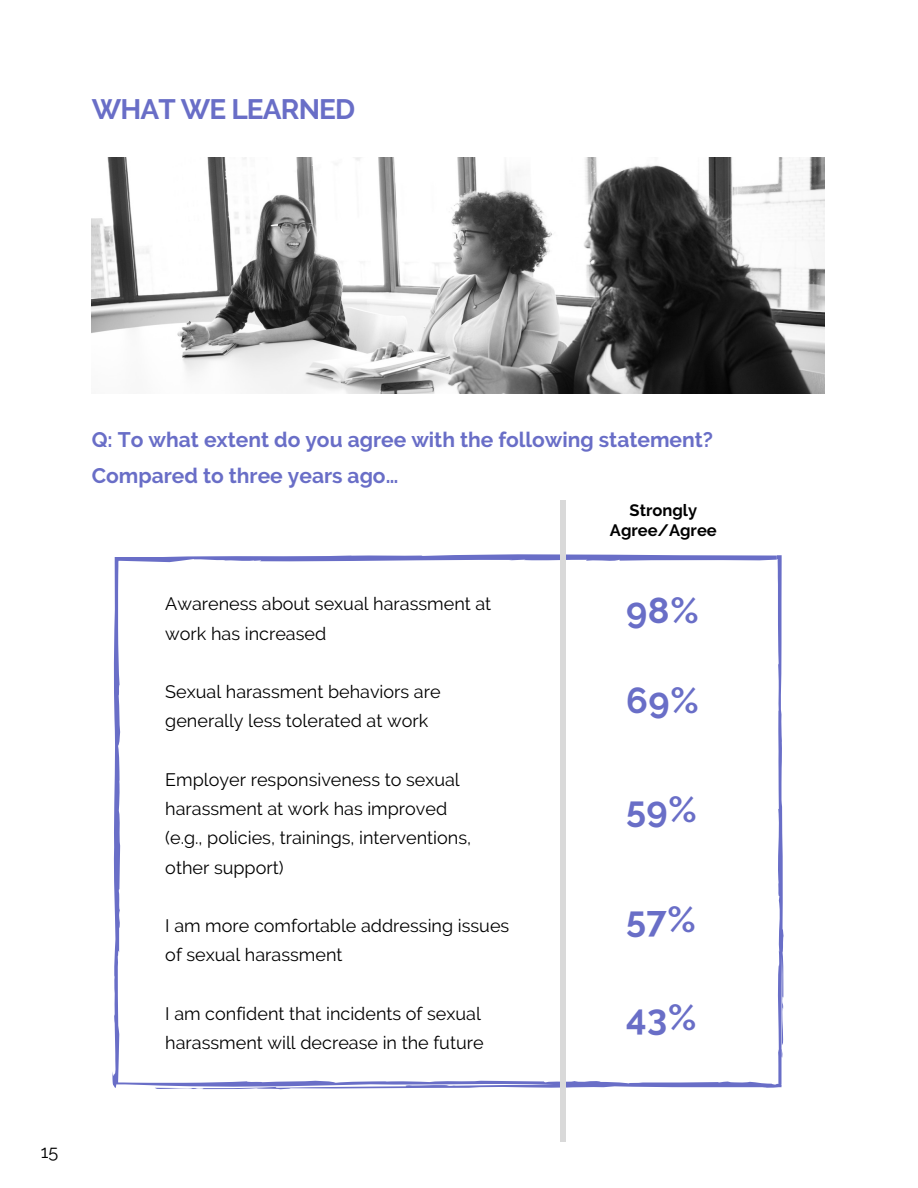
<style>
.page{position:relative;width:918px;height:1188px;background:#fff}
.page>*{position:absolute;margin:0;border:0;box-sizing:border-box;transform-origin:0 0}
.t1{font:700 36px "Raleway";letter-spacing:.02em;color:#696ec7}
.t2{font:700 28.05px "Raleway";letter-spacing:-.03em;color:#696ec7}
.t3{font:700 21px/36px "Raleway";color:#696ec7}
.t4{font:18px/29.2px "Raleway";color:#000}
.t5{font:700 16.5px/20.1px "Raleway";color:#000;text-align:center}
</style>
<div class="page">
<img style="left:92px;top:158px;width:732px;height:236px">
<svg style="left:113px;top:553px;width:671px;height:538px"></svg>
<hr style="left:561px;top:765px;width:4px;height:377px;background:#d9d9d9">
<hr style="left:561px;top:500px;width:4px;height:377px;background:#d9d9d9">
<h2 class="t2" style="left:92px;top:92px;width:265px">WHAT WE LEARNED</h2>
<p class="t3" style="left:92px;top:421px;width:623px">Q: To what extent do you agree with the following statement?<br>Compared to three years ago…</p>
<p class="t4" style="left:165px;top:589px;width:328px">Awareness about sexual harassment at work has increased</p>
<p class="t4" style="left:165px;top:677px;width:277px">Sexual harassment behaviors are generally less tolerated at work</p>
<p class="t4" style="left:165px;top:765px;width:307px">Employer responsiveness to sexual harassment at work has improved (e.g., policies, trainings, interventions, other support)</p>
<p class="t4" style="left:165px;top:911px;width:346px">I am more comfortable addressing issues of sexual harassment</p>
<p class="t4" style="left:165px;top:999px;width:320px">I am confident that incidents of sexual harassment will decrease in the future</p>
<p class="t5" style="left:610px;top:500px;width:108px">Strongly<br>Agree/Agree</p>
<h1 class="t1" style="left:626px;top:589px;width:74px">98%</h1>
<h1 class="t1" style="left:626px;top:680px;width:74px">69%</h1>
<h1 class="t1" style="left:626px;top:789px;width:72px">59%</h1>
<h1 class="t1" style="left:626px;top:898px;width:71px">57%</h1>
<h1 class="t1" style="left:626px;top:996px;width:72px">43%</h1>
<p class="t4" style="left:41px;top:1137px;width:19px">15</p>
</div>
